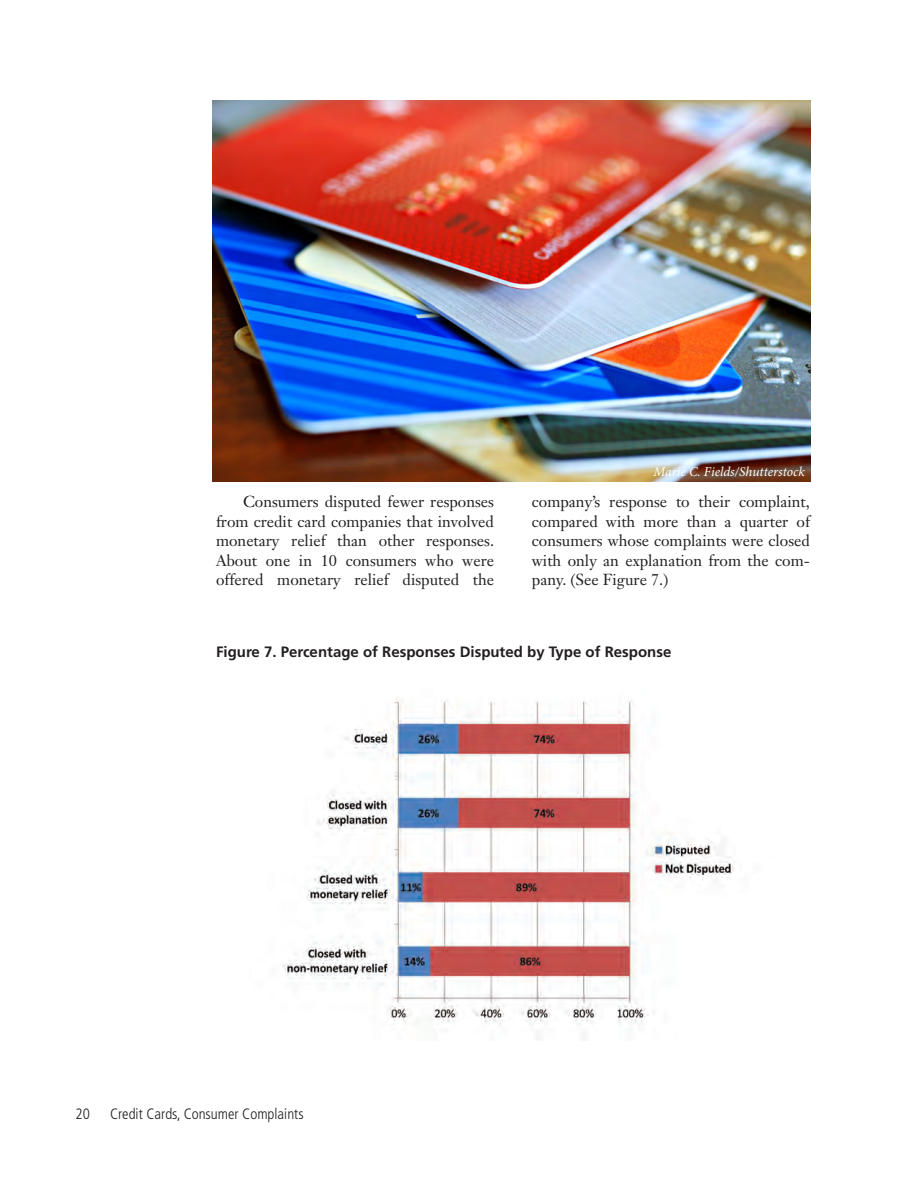
<style>
.page{position:relative;width:918px;height:1188px;background:#fff}
.page>*{position:absolute;margin:0;border:0;box-sizing:border-box;transform-origin:0 0}
.t1{font:15.75px/19.5px "Janson Text";color:#231f20;text-align:justify}
.t2{font:700 15px "Frutiger";color:#231f20}
.t3{font:300 condensed 15px "Frutiger";color:#231f20}
.t4{font:italic 13.5px "Minion Pro";color:#fff}
</style>
<div class="page">
<img style="left:283px;top:698px;width:452px;height:342px">
<img style="left:212px;top:100px;width:598px;height:381px">
<p class="t4" style="left:653px;top:462px;width:153px">Marie C. Fields/Shutterstock</p>
<p class="t1" style="left:216px;top:492px;width:280px;text-indent:27px">Consumers disputed fewer responses from credit card companies that involved monetary relief than other responses.<br>About one in 10 consumers who were offered monetary relief disputed the</p>
<p class="t1" style="left:532px;top:492px;width:280px">company’s response to their complaint, compared with more than a quarter of consumers whose complaints were closed with only an explanation from the com&shy;pany. (See Figure 7.)</p>
<p class="t2" style="left:216px;top:643px;width:457px">Figure 7. Percentage of Responses Disputed by Type of Response</p>
<p class="t3" style="left:76px;top:1106px;width:16px">20</p>
<p class="t3" style="left:110px;top:1106px;width:195px">Credit Cards, Consumer Complaints</p>
</div>
